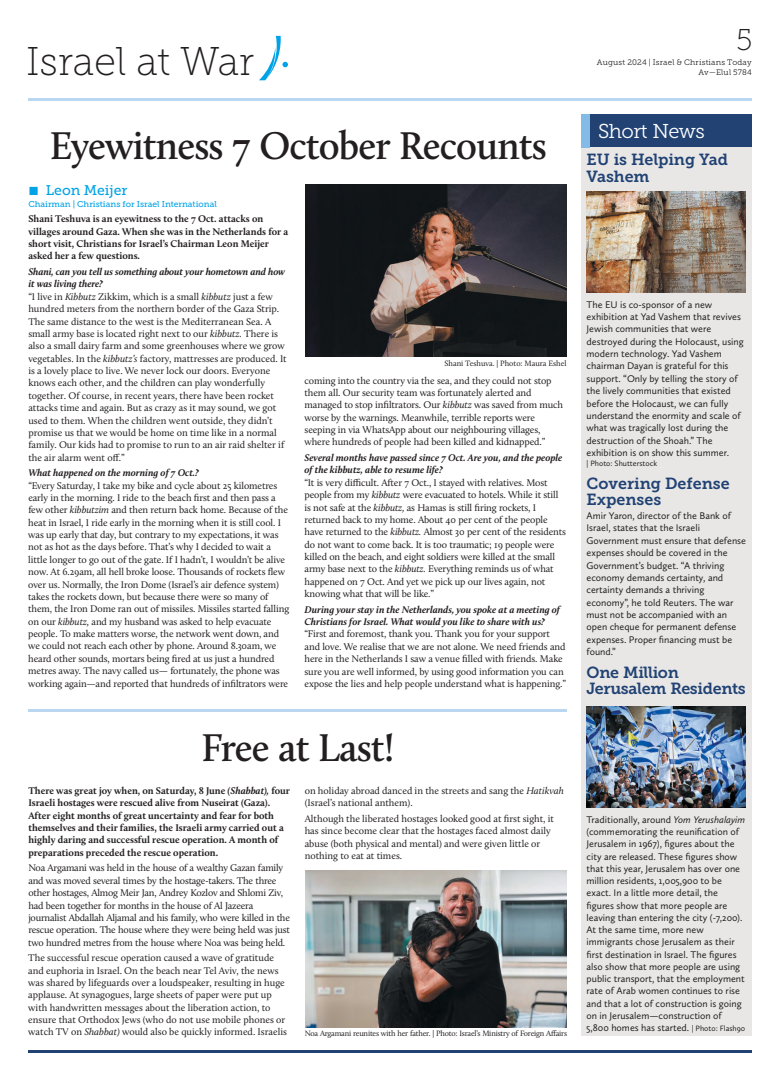
<style>
.page{position:relative;width:780px;height:1078px;background:#fff}
.page>*{position:absolute;margin:0;border:0;box-sizing:border-box;transform-origin:0 0}
.t1{font:600 40px "Calluna";letter-spacing:-.02em;color:#231f20}
.t2{font:40px "Museo Slab 100";color:#231f20}
.t3{font:30px "Museo Slab 100";color:#231f20}
.t4{font:20px "Museo Slab 300";letter-spacing:-.025em;color:#fff}
.t5{font:16px/16.3px "Museo Slab 700";letter-spacing:-.005em;color:#214273}
.t6{font:14px "Museo Slab 500";color:#00a3e6}
.t7{font:10px/12.4px "Calluna";letter-spacing:-.01em;color:#231f20}
.t8{font:10px/12.4px "Calluna Sans";color:#231f20}
.t9{font:700 10px/12.4px "Calluna";color:#231f20}
.t10{font:italic 700 10px/12.4px "Calluna";color:#231f20}
.t11{font:8.5px "Museo Slab 500";color:#00a3e6}
.t12{font:8px "Calluna";letter-spacing:-.025em;color:#231f20}
.t13{font:8px/10px "Museo Slab 300";letter-spacing:.025em;color:#231f20;text-align:right}
.t14{font:8px "Calluna";color:#231f20}
.t15{font:8px "Calluna Sans";color:#231f20}
.s1{font-weight:700;font-style:italic}
.s2{font-style:italic}
.s3{font-size:8px}
</style>
<div class="page">
<svg style="left:259px;top:36px;width:29px;height:44px"></svg>
<hr style="left:28px;top:98px;width:723px;height:2px;background:#bad7f1">
<hr style="left:28px;top:1049px;width:723px;height:3px;background:#214273">
<div style="left:581px;top:133px;width:170px;height:902px;background:#e8e7e6"></div>
<div style="left:581px;top:115px;width:170px;height:32px;background:#214273"></div>
<div style="left:581px;top:115px;width:8px;height:32px;background:#83bbe6"></div>
<img style="left:586px;top:191px;width:160px;height:101px">
<img style="left:586px;top:706px;width:160px;height:100px">
<img style="left:305px;top:184px;width:261px;height:173px">
<hr style="left:28px;top:708px;width:538px;height:3px;background:#bad7f1">
<img style="left:305px;top:870px;width:261px;height:157px">
<h1 class="t2" style="left:26px;top:45px;width:229px">Israel at War</h1>
<h1 class="t1" style="left:50px;top:128px;width:498px">Eyewitness 7 October Recounts</h1>
<h3 class="t6" style="left:28px;top:184px;width:101px">■ Leon Meijer</h3>
<p class="t11" style="left:28px;top:201px;width:190px">Chairman | Christians for Israel International</p>
<p class="t9" style="left:28px;top:213px;width:261px">Shani Teshuva is an eyewitness to the 7 Oct. attacks on villages around Gaza. When she was in the Netherlands for a short visit, Christians for Israel’s Chairman Leon Meijer asked her a few questions.</p>
<p class="t7" style="left:28px;top:266px;width:260px"><span class="s1">Shani, can you tell us something about your hometown and how it was living there?<br></span>“I live in <span class="s2">Kibbutz</span> Zikkim, which is a small <span class="s2">kibbutz</span> just a few hundred meters from the northern border of the Gaza Strip.<br>The same distance to the west is the Mediterranean Sea. A small army base is located right next to our <span class="s2">kibbutz.</span> There is also a small dairy farm and some greenhouses where we grow vegetables. In the <span class="s2">kibbutz’s</span> factory, mattresses are produced. It is a lovely place to live. We never lock our doors. Everyone knows each other, and the children can play wonderfully together. Of course, in recent years, there have been rocket attacks time and again. But as crazy as it may sound, we got used to them. When the children went outside, they didn’t promise us that we would be home on time like in a normal family. Our kids had to promise to run to an air raid shelter if the air alarm went off.”</p>
<p class="t10" style="left:28px;top:467px;width:172px">What happened on the morning of 7 Oct.?</p>
<p class="t7" style="left:28px;top:480px;width:262px">“Every Saturday, I take my bike and cycle about 25 kilometres early in the morning. I ride to the beach first and then pass a few other <span class="s2">kibbutzim</span> and then return back home. Because of the heat in Israel, I ride early in the morning when it is still cool. I was up early that day, but contrary to my expectations, it was not as hot as the days before. That’s why I decided to wait a little longer to go out of the gate. If I hadn’t, I wouldn’t be alive now. At 6.29am, all hell broke loose. Thousands of rockets flew over us. Normally, the Iron Dome (Israel’s air defence system) takes the rockets down, but because there were so many of them, the Iron Dome ran out of missiles. Missiles started falling on our <span class="s2">kibbutz,</span> and my husband was asked to help evacuate people. To make matters worse, the network went down, and we could not reach each other by phone. Around 8.30am, we heard other sounds, mortars being fired at us just a hundred metres away. The navy called us— fortunately, the phone was working again—and reported that hundreds of infiltrators were</p>
<p class="t14" style="left:444px;top:359px;width:123px">Shani Teshuva. | Photo: Maura Eshel</p>
<p class="t7" style="left:304px;top:375px;width:260px">coming into the country via the sea, and they could not stop them all. Our security team was fortunately alerted and managed to stop infiltrators. Our <span class="s2">kibbutz</span> was saved from much worse by the warnings. Meanwhile, terrible reports were seeping in via WhatsApp about our neighbouring villages, where hundreds of people had been killed and kidnapped.”</p>
<p class="t10" style="left:304px;top:452px;width:259px">Several months have passed since 7 Oct. Are you, and the people of the kibbutz, able to resume life?</p>
<p class="t7" style="left:304px;top:477px;width:263px">“It is very difficult. After 7 Oct., I stayed with relatives. Most people from my <span class="s2">kibbutz</span> were evacuated to hotels. While it still is not safe at the <span class="s2">kibbutz,</span> as Hamas is still firing rockets, I returned back to my home. About 40 per cent of the people have returned to the <span class="s2">kibbutz.</span> Almost 30 per cent of the residents do not want to come back. It is too traumatic; 19 people were killed on the beach, and eight soldiers were killed at the small army base next to the <span class="s2">kibbutz.</span> Everything reminds us of what happened on 7 Oct. And yet we pick up our lives again, not knowing what that will be like.”</p>
<p class="t10" style="left:304px;top:604px;width:257px">During your stay in the Netherlands, you spoke at a meeting of<br>Christians for Israel. What would you like to share with us?</p>
<p class="t7" style="left:304px;top:628px;width:263px">“First and foremost, thank you. Thank you for your support and love. We realise that we are not alone. We need friends and here in the Netherlands I saw a venue filled with friends. Make sure you are well informed, by using good information you can expose the lies and help people understand what is happening.”</p>
<h1 class="t1" style="left:201px;top:730px;width:195px">Free at Last!</h1>
<p class="t9" style="left:28px;top:785px;width:263px">There was great joy when, on Saturday, 8 June <span class="s2">(Shabbat),</span> four Israeli hostages were rescued alive from Nuseirat (Gaza).<br>After eight months of great uncertainty and fear for both themselves and their families, the Israeli army carried out a highly daring and successful rescue operation. A month of preparations preceded the rescue operation.</p>
<p class="t7" style="left:28px;top:862px;width:263px">Noa Argamani was held in the house of a wealthy Gazan family and was moved several times by the hostage-takers. The three other hostages, Almog Meir Jan, Andrey Kozlov and Shlomi Ziv, had been together for months in the house of Al Jazeera journalist Abdallah Aljamal and his family, who were killed in the rescue operation. The house where they were being held was just two hundred metres from the house where Noa was being held.</p>
<p class="t7" style="left:28px;top:952px;width:260px">The successful rescue operation caused a wave of gratitude and euphoria in Israel. On the beach near Tel Aviv, the news was shared by lifeguards over a loudspeaker, resulting in huge applause. At synagogues, large sheets of paper were put up with handwritten messages about the liberation action, to ensure that Orthodox Jews (who do not use mobile phones or watch TV on <span class="s2">Shabbat)</span> would also be quickly informed. Israelis</p>
<p class="t7" style="left:305px;top:785px;width:261px">on holiday abroad danced in the streets and sang the <span class="s2">Hatikvah </span>(Israel’s national anthem).</p>
<p class="t7" style="left:305px;top:813px;width:251px">Although the liberated hostages looked good at first sight, it has since become clear that the hostages faced almost daily abuse (both physical and mental) and were given little or nothing to eat at times.</p>
<p class="t12" style="left:305px;top:1029px;width:264px">Noa Argamani reunites with her father. | Photo: Israel’s Ministry of Foreign Affairs</p>
<h2 class="t3" style="left:736px;top:27px;width:18px">5</h2>
<p class="t13" style="left:597px;top:58px;width:156px">August 2024 | Israel &amp; Christians Today<br>Av—Elul 5784</p>
<h3 class="t4" style="left:598px;top:123px;width:108px">Short News</h3>
<h3 class="t5" style="left:586px;top:153px;width:143px">EU is Helping Yad<br>Vashem</h3>
<p class="t8" style="left:586px;top:299px;width:159px">The EU is co-sponsor of a new exhibition at Yad Vashem that revives Jewish communities that were destroyed during the Holocaust, using modern technology. Yad Vashem chairman Dayan is grateful for this support. “Only by telling the story of the lively communities that existed before the Holocaust, we can fully understand the enormity and scale of what was tragically lost during the destruction of the Shoah.” The exhibition is on show this summer.</p>
<p class="t15" style="left:586px;top:460px;width:72px">| Photo: Shutterstock</p>
<h3 class="t5" style="left:586px;top:476px;width:145px">Covering Defense<br>Expenses</h3>
<p class="t8" style="left:586px;top:510px;width:161px">Amir Yaron, director of the Bank of<br>Israel, states that the Israeli<br>Government must ensure that defense expenses should be covered in the<br>Government’s budget. “A thriving economy demands certainty, and certainty demands a thriving economy”, he told Reuters. The war must not be accompanied with an open cheque for permanent defense expenses. Proper financing must be found.”</p>
<h3 class="t5" style="left:586px;top:665px;width:161px">One Million<br>Jerusalem Residents</h3>
<p class="t8" style="left:586px;top:814px;width:160px">Traditionally, around <span class="s2">Yom Yerushalayim </span>(commemorating the reunification of Jerusalem in 1967), figures about the city are released. These figures show that this year, Jerusalem has over one million residents, 1,005,900 to be exact. In a little more detail, the figures show that more people are leaving than entering the city (-7,200).<br>At the same time, more new immigrants chose Jerusalem as their first destination in Israel. The figures also show that more people are using public transport, that the employment rate of Arab women continues to rise and that a lot of construction is going on in Jerusalem—construction of 5,800 homes has started. <span class="s3">| Photo: Flash90</span></p>
</div>
